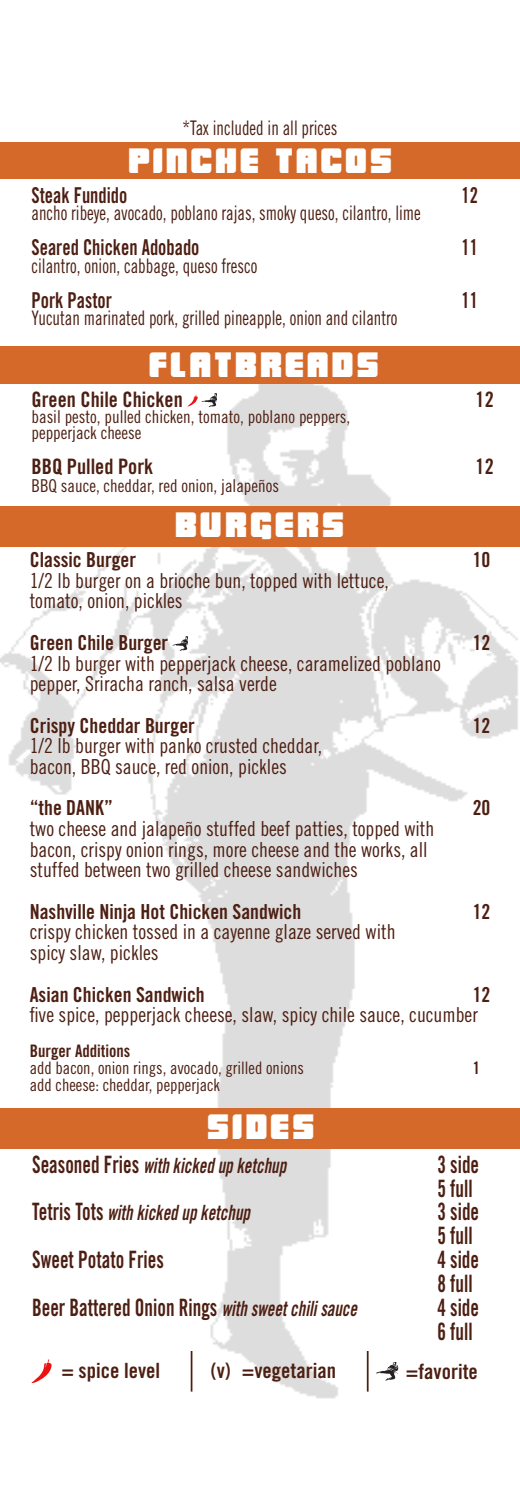
<style>
.page{position:relative;width:520px;height:1512px;background:#fff}
.page>*{position:absolute;margin:0;border:0;box-sizing:border-box;transform-origin:0 0}
.t1{font:35px "Low Rider BB";letter-spacing:.06em;color:#fff}
.t2{font:23.97px "Trade Gothic Bold Cond Twenty";color:#4d1f12;scale:.8 1}
.t3{font:21.88px "Trade Gothic Bold Cond Twenty";color:#4d1f12;scale:.85 1}
.t4{font:21.35px "Trade Gothic Bold Cond Twenty";color:#4d1f12;scale:.96 1}
.t5{font:21px "Trade Gothic Bold Cond Twenty Obl";color:#4d1f12;scale:.8 1}
.t6{font:21px "Trade Gothic Bold Cond Twenty";color:#4d1f12}
.t7{font:20.65px/20.7px "Trade Gothic Cond Eighteen";color:#4d1f12;scale:.96 1}
.t8{font:20.65px "Trade Gothic Bold Cond Twenty";color:#4d1f12;scale:.96 1}
.t9{font:20.12px "Trade Gothic Cond Eighteen";color:#4d1f12;scale:.85 1}
.t10{font:17.68px "Trade Gothic Cond Eighteen";color:#4d1f12;scale:.96 1}
.t11{font:17.32px "Trade Gothic Cond Eighteen";color:#4d1f12;scale:.96 1}
.t12{font:17.32px "Trade Gothic Bold Cond Twenty";color:#4d1f12;scale:.96 1}
.s1{font-family:"Trade Gothic Bold Cond Twenty";font-size:23.97px}
.s2{font-family:"Trade Gothic Bold Cond Twenty Obl";font-size:21px}
</style>
<div class="page">
<img style="left:0;top:384px;width:520px;height:1015px">
<div style="left:0;top:506px;width:520px;height:40px;background:#d56929"></div>
<div style="left:0;top:1108px;width:520px;height:41px;background:#d56929"></div>
<div style="left:0;top:346px;width:520px;height:38px;background:#d56929"></div>
<svg style="left:187px;top:395px;width:11px;height:12px"></svg>
<svg style="left:32px;top:1359px;width:20px;height:25px"></svg>
<hr style="left:191px;top:1351px;width:1px;height:41px;background:#4d1f12">
<hr style="left:367px;top:1351px;width:1px;height:41px;background:#4d1f12">
<img style="left:375px;top:1363px;width:24px;height:18px">
<img style="left:202px;top:392px;width:15px;height:18px">
<img style="left:173px;top:636px;width:15px;height:17px">
<div style="left:0;top:142px;width:520px;height:37px;background:#d56929"></div>
<p class="t9" style="left:182px;top:116px;width:184px">*Tax included in all prices</p>
<p class="t1" style="left:127px;top:141px;width:267px">PINCHE TACOS</p>
<p class="t3" style="left:32px;top:182px;width:114px">Steak Fundido</p>
<p class="t3" style="left:461px;top:182px;width:21px">12</p>
<p class="t9" style="left:32px;top:201px;width:459px">ancho ribeye, avocado, poblano rajas, smoky queso, cilantro, lime</p>
<p class="t3" style="left:32px;top:234px;width:199px">Seared Chicken Adobado</p>
<p class="t3" style="left:461px;top:234px;width:21px">11</p>
<p class="t9" style="left:32px;top:254px;width:267px">cilantro, onion, cabbage, queso fresco</p>
<p class="t3" style="left:32px;top:287px;width:96px">Pork Pastor</p>
<p class="t3" style="left:461px;top:287px;width:21px">11</p>
<p class="t9" style="left:32px;top:306px;width:432px">Yucutan marinated pork, grilled pineapple, onion and cilantro</p>
<p class="t1" style="left:148px;top:344px;width:232px">FLATBREADS</p>
<p class="t4" style="left:32px;top:386px;width:159px">Green Chile Chicken</p>
<p class="t4" style="left:475px;top:386px;width:20px">12</p>
<p class="t10" style="left:32px;top:406px;width:333px">basil pesto, pulled chicken, tomato, poblano peppers,</p>
<p class="t10" style="left:32px;top:422px;width:116px">pepperjack cheese</p>
<p class="t4" style="left:32px;top:454px;width:128px">BBQ Pulled Pork</p>
<p class="t4" style="left:475px;top:454px;width:20px">12</p>
<p class="t10" style="left:32px;top:475px;width:259px">BBQ sauce, cheddar, red onion, jalapeños</p>
<p class="t1" style="left:174px;top:504px;width:172px">BURGERS</p>
<p class="t8" style="left:30px;top:547px;width:112px">Classic Burger</p>
<p class="t8" style="left:473px;top:547px;width:20px">10</p>
<p class="t7" style="left:30px;top:570px;width:375px">1/2 lb burger on a brioche bun, topped with lettuce,</p>
<p class="t7" style="left:30px;top:591px;width:161px">tomato, onion, pickles</p>
<p class="t8" style="left:30px;top:630px;width:146px">Green Chile Burger</p>
<p class="t8" style="left:473px;top:630px;width:20px">12</p>
<p class="t7" style="left:30px;top:653px;width:430px">1/2 lb burger with pepperjack cheese, caramelized poblano pepper, Sriracha ranch, salsa verde</p>
<p class="t8" style="left:30px;top:713px;width:173px">Crispy Cheddar Burger</p>
<p class="t8" style="left:473px;top:713px;width:20px">12</p>
<p class="t7" style="left:30px;top:735px;width:306px">1/2 lb burger with panko crusted cheddar,</p>
<p class="t7" style="left:30px;top:756px;width:269px">bacon, BBQ sauce, red onion, pickles</p>
<p class="t8" style="left:30px;top:795px;width:88px">“the DANK”</p>
<p class="t8" style="left:473px;top:795px;width:20px">20</p>
<p class="t7" style="left:30px;top:818px;width:423px">two cheese and jalapeño stuffed beef patties, topped with</p>
<p class="t7" style="left:30px;top:839px;width:416px">bacon, crispy onion rings, more cheese and the works, all stuffed between two grilled cheese sandwiches</p>
<p class="t8" style="left:30px;top:899px;width:284px">Nashville Ninja Hot Chicken Sandwich</p>
<p class="t8" style="left:473px;top:899px;width:20px">12</p>
<p class="t7" style="left:30px;top:922px;width:382px">crispy chicken tossed in a cayenne glaze served with</p>
<p class="t7" style="left:30px;top:942px;width:136px">spicy slaw, pickles</p>
<p class="t8" style="left:30px;top:982px;width:184px">Asian Chicken Sandwich</p>
<p class="t8" style="left:473px;top:982px;width:20px">12</p>
<p class="t7" style="left:30px;top:1004px;width:468px">five spice, pepperjack cheese, slaw, spicy chile sauce, cucumber</p>
<p class="t12" style="left:30px;top:1040px;width:106px">Burger Additions</p>
<p class="t11" style="left:30px;top:1057px;width:287px">add bacon, onion rings, avocado, grilled onions</p>
<p class="t12" style="left:472px;top:1057px;width:9px">1</p>
<p class="t11" style="left:30px;top:1075px;width:200px">add cheese: cheddar, pepperjack</p>
<p class="t1" style="left:206px;top:1107px;width:110px">SIDES</p>
<p class="t5" style="left:32px;top:1152px;width:319px"><span class="s1">Seasoned Fries</span> with kicked up ketchup</p>
<p class="t2" style="left:437px;top:1149px;width:54px">3 side</p>
<p class="t2" style="left:437px;top:1173px;width:46px">5 full</p>
<p class="t5" style="left:32px;top:1200px;width:274px"><span class="s1">Tetris Tots</span> with kicked up ketchup</p>
<p class="t2" style="left:437px;top:1197px;width:54px">3 side</p>
<p class="t2" style="left:437px;top:1221px;width:46px">5 full</p>
<p class="t2" style="left:32px;top:1245px;width:166px">Sweet Potato Fries</p>
<p class="t2" style="left:437px;top:1245px;width:54px">4 side</p>
<p class="t2" style="left:437px;top:1269px;width:46px">8 full</p>
<p class="t2" style="left:32px;top:1293px;width:407px">Beer Battered Onion Rings <span class="s2">with sweet chili sauce</span></p>
<p class="t2" style="left:437px;top:1293px;width:54px">4 side</p>
<p class="t2" style="left:437px;top:1317px;width:46px">6 full</p>
<p class="t6" style="left:61px;top:1358px;width:100px">= spice level</p>
<p class="t6" style="left:211px;top:1358px;width:21px">(v)</p>
<p class="t6" style="left:242px;top:1358px;width:96px">=vegetarian</p>
<p class="t6" style="left:406px;top:1358px;width:74px">=favorite</p>
</div>
